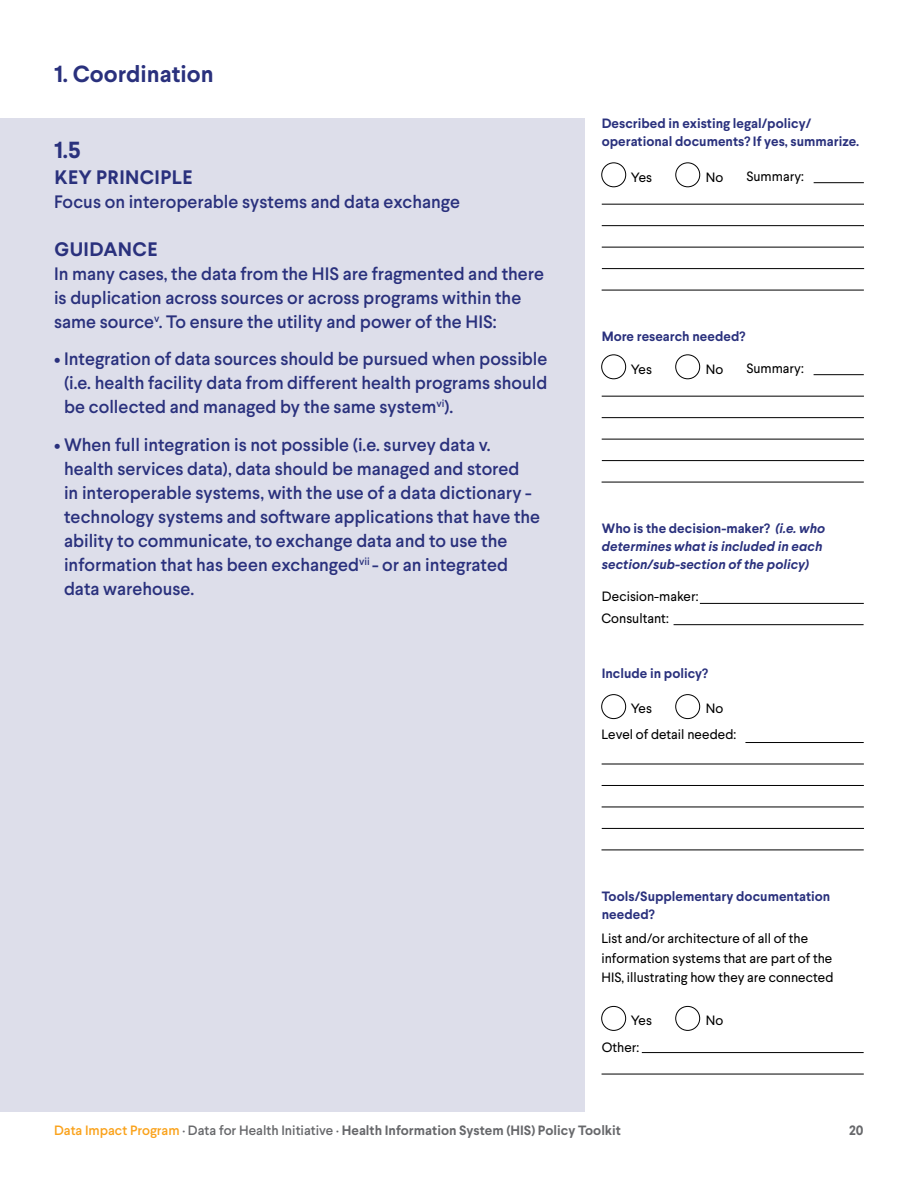
<style>
.page{position:relative;width:918px;height:1188px;background:#fff}
.page>*{position:absolute;margin:0;border:0;box-sizing:border-box;transform-origin:0 0}
.t1{font:700 23.25px "Larsseit";color:#2a317d}
.t2{font:700 19.5px "Larsseit";letter-spacing:.02em;color:#2a317d}
.t3{font:500 18px/24px "Larsseit";color:#2a317d}
.t4{font:13.5px/19.5px "Larsseit";color:#000}
.t5{font:700 13.5px/18px "Larsseit";color:#2a317d}
.t6{font:italic 700 13.5px/18px "Larsseit";color:#2a317d}
.t7{font:700 13.5px "Larsseit";color:#67686b}
.s1{font-style:normal}
.s2{font-weight:500;color:#faa21b}
.s3{font-weight:500}
</style>
<div class="page">
<div style="left:602px;top:355px;width:24px;height:24px;border:1px solid #000;border-radius:50%"></div>
<div style="left:676px;top:355px;width:24px;height:24px;border:1px solid #000;border-radius:50%"></div>
<hr style="left:700px;top:603px;width:164px;height:1px;background:#000">
<div style="left:602px;top:694px;width:24px;height:25px;border:1px solid #000;border-radius:50%"></div>
<div style="left:676px;top:694px;width:24px;height:25px;border:1px solid #000;border-radius:50%"></div>
<hr style="left:602px;top:764px;width:262px;height:1px;background:#000">
<hr style="left:602px;top:785px;width:262px;height:1px;background:#000">
<hr style="left:602px;top:807px;width:262px;height:1px;background:#000">
<hr style="left:745px;top:742px;width:119px;height:1px;background:#000">
<hr style="left:674px;top:624px;width:190px;height:1px;background:#000">
<hr style="left:602px;top:828px;width:262px;height:1px;background:#000">
<hr style="left:602px;top:850px;width:262px;height:1px;background:#000">
<hr style="left:602px;top:396px;width:262px;height:1px;background:#000">
<hr style="left:602px;top:417px;width:262px;height:1px;background:#000">
<hr style="left:602px;top:439px;width:262px;height:1px;background:#000">
<hr style="left:814px;top:374px;width:50px;height:1px;background:#000">
<hr style="left:602px;top:460px;width:262px;height:1px;background:#000">
<hr style="left:602px;top:482px;width:262px;height:1px;background:#000">
<div style="left:602px;top:163px;width:24px;height:24px;border:1px solid #000;border-radius:50%"></div>
<div style="left:676px;top:163px;width:24px;height:24px;border:1px solid #000;border-radius:50%"></div>
<hr style="left:602px;top:204px;width:262px;height:1px;background:#000">
<hr style="left:602px;top:225px;width:262px;height:1px;background:#000">
<hr style="left:602px;top:247px;width:262px;height:1px;background:#000">
<hr style="left:814px;top:182px;width:50px;height:1px;background:#000">
<hr style="left:602px;top:268px;width:262px;height:1px;background:#000">
<hr style="left:602px;top:290px;width:262px;height:1px;background:#000">
<div style="left:0;top:118px;width:584px;height:994px;background:#dddeea"></div>
<div style="left:602px;top:1006px;width:24px;height:25px;border:1px solid #000;border-radius:50%"></div>
<div style="left:676px;top:1006px;width:24px;height:25px;border:1px solid #000;border-radius:50%"></div>
<hr style="left:602px;top:1074px;width:262px;height:1px;background:#000">
<hr style="left:642px;top:1052px;width:222px;height:1px;background:#000">
<p class="t1" style="left:54px;top:59px;width:161px">1. Coordination</p>
<p class="t1" style="left:54px;top:135px;width:28px">1.5</p>
<p class="t2" style="left:54px;top:164px;width:140px">KEY PRINCIPLE</p>
<p class="t3" style="left:54px;top:189px;width:408px">Focus on interoperable systems and data exchange</p>
<p class="t2" style="left:54px;top:236px;width:105px">GUIDANCE</p>
<p class="t3" style="left:54px;top:261px;width:492px">In many cases, the data from the HIS are fragmented and there is duplication across sources or across programs within the same source<sup>v</sup>. To ensure the utility and power of the HIS:</p>
<p class="t3" style="left:64px;top:347px;width:485px;text-align:justify;text-indent:-10px">• Integration of data sources should be pursued when possible (i.e. health facility data from different health programs should be collected and managed by the same system<sup>vi</sup>).</p>
<p class="t3" style="left:64px;top:432px;width:478px;text-indent:-10px">• When full integration is not possible (i.e. survey data v. health services data), data should be managed and stored<br>in interoperable systems, with the use of a data dictionary - technology systems and software applications that have the ability to communicate, to exchange data and to use the information that has been exchanged<sup>vii</sup> - or an integrated data warehouse.</p>
<p class="t5" style="left:602px;top:115px;width:259px">Described in existing legal/policy/ operational documents? If yes, summarize.</p>
<p class="t4" style="left:631px;top:167px;width:23px">Yes</p>
<p class="t4" style="left:706px;top:167px;width:19px">No</p>
<p class="t4" style="left:746px;top:167px;width:59px">Summary:</p>
<p class="t5" style="left:602px;top:328px;width:145px">More research needed?</p>
<p class="t4" style="left:631px;top:359px;width:23px">Yes</p>
<p class="t4" style="left:706px;top:359px;width:19px">No</p>
<p class="t4" style="left:746px;top:359px;width:59px">Summary:</p>
<p class="t6" style="left:602px;top:519px;width:225px"><span class="s1">Who is the decision-maker?</span> (i.e. who determines what is included in each section/sub-section of the policy)</p>
<p class="t4" style="left:602px;top:586px;width:98px">Decision-maker:</p>
<p class="t4" style="left:602px;top:609px;width:69px">Consultant:</p>
<p class="t5" style="left:602px;top:665px;width:108px">Include in policy?</p>
<p class="t4" style="left:631px;top:699px;width:23px">Yes</p>
<p class="t4" style="left:602px;top:696px;width:136px;line-height:26.1px;text-indent:104px">No<br>Level of detail needed:</p>
<p class="t5" style="left:602px;top:887px;width:230px">Tools/Supplementary documentation needed?</p>
<p class="t4" style="left:602px;top:929px;width:234px">List and/or architecture of all of the information systems that are part of the<br>HIS, illustrating how they are connected</p>
<p class="t4" style="left:631px;top:1011px;width:23px">Yes</p>
<p class="t4" style="left:706px;top:1011px;width:19px">No</p>
<p class="t4" style="left:602px;top:1038px;width:39px">Other:</p>
<p class="t7" style="left:54px;top:1121px;width:569px"><span class="s2">Data Impact Program</span> <span class="s3">· Data for Health Initiative ·</span> Health Information System (HIS) Policy Toolkit</p>
<p class="t7" style="left:849px;top:1121px;width:16px">20</p>
</div>
